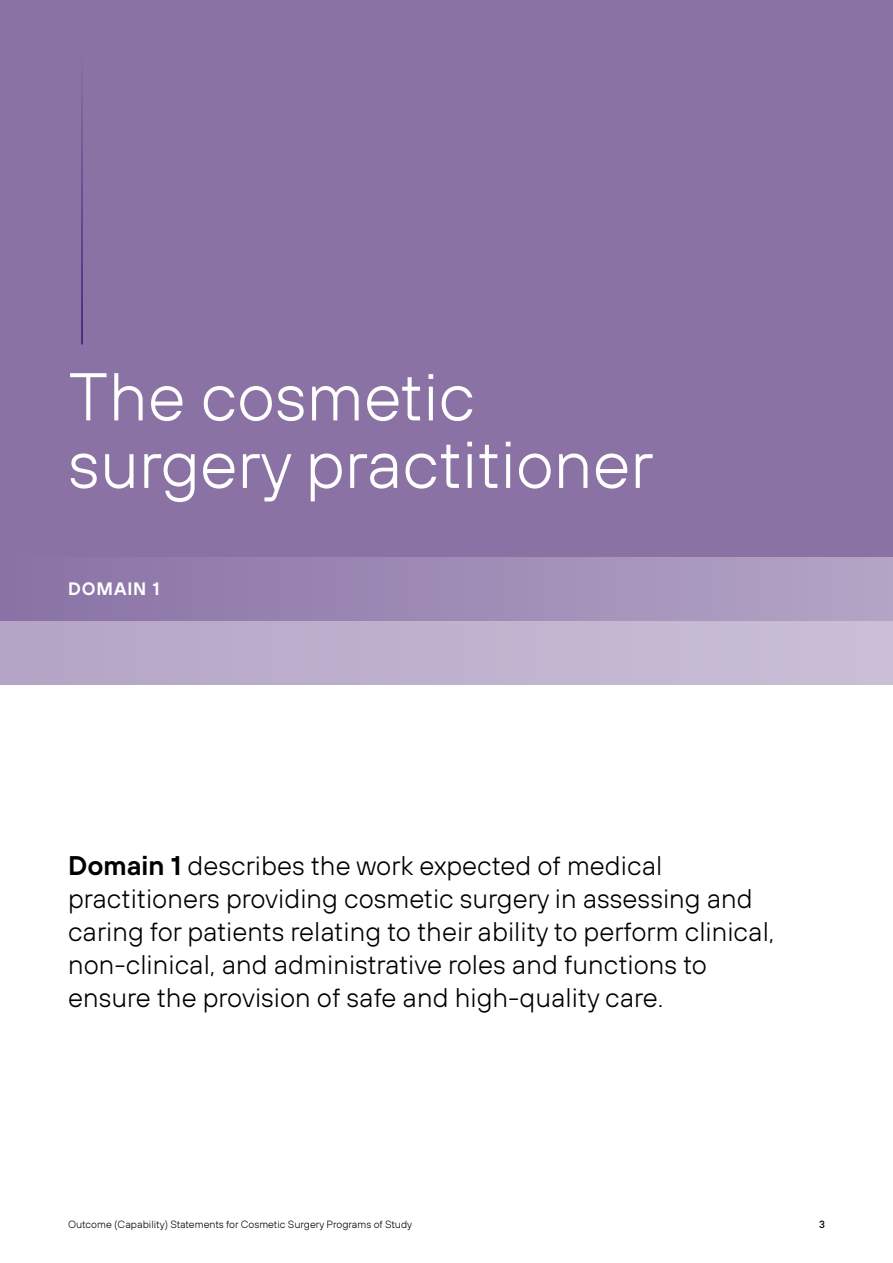
<style>
.page{position:relative;width:893px;height:1263px;background:#fff}
.page>*{position:absolute;margin:0;border:0;box-sizing:border-box;transform-origin:0 0}
.t1{font:300 67.5px/67.5px "TT Hoves";color:#fff}
.t2{font:300 27px/33px "TT Hoves";color:#000}
.t3{font:600 18px "TT Hoves";letter-spacing:.05em;color:#fff}
.t4{font:300 10.5px "TT Hoves";color:#000}
.t5{font:500 10.5px "TT Hoves";color:#000}
.s1{font-weight:600}
</style>
<div class="page">
<div style="left:0;top:64px;width:893px;height:621px;background:linear-gradient(to right,#b4a4c6,#cabfd7)"></div>
<div style="left:0;top:0;width:893px;height:621px;background:#8a72a5"></div>
<div style="left:0;top:557px;width:893px;height:64px;background:linear-gradient(to right,#8a72a5,#b4a4c5)"></div>
<hr style="left:81px;top:40px;width:2px;height:304px;background:#fff">
<h1 class="t1" style="left:68px;top:362px;width:587px">The cosmetic surgery practitioner</h1>
<p class="t3" style="left:68px;top:577px;width:93px">DOMAIN 1</p>
<p class="t2" style="left:68px;top:849px;width:708px"><span class="s1">Domain 1</span> describes the work expected of medical practitioners providing cosmetic surgery in assessing and caring for patients relating to their ability to perform clinical, non-clinical, and administrative roles and functions to ensure the provision of safe and high-quality care.</p>
<p class="t4" style="left:68px;top:1218px;width:346px">Outcome (Capability) Statements for Cosmetic Surgery Programs of Study</p>
<p class="t5" style="left:819px;top:1218px;width:7px">3</p>
</div>
